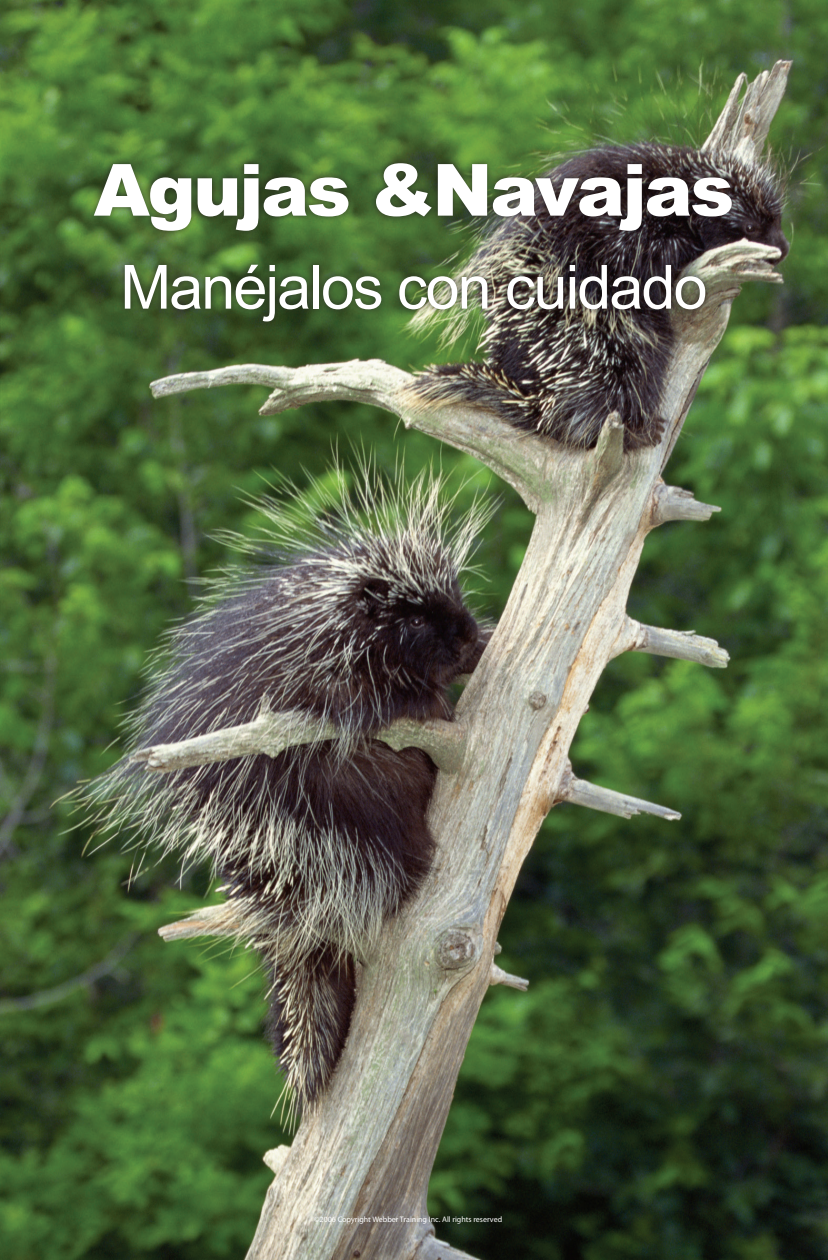
<style>
.page{position:relative;width:828px;height:1260px;background:#fff}
.page>*{position:absolute;margin:0;border:0;box-sizing:border-box;transform-origin:0 0}
.t1{font:900 72px "Arial";letter-spacing:-.03em;color:#fff}
.t2{font:61px "Arial";letter-spacing:-.03em;color:#fff}
.t3{font:8px "Myriad Pro";color:#fff}
</style>
<div class="page">
<img style="left:0;top:0;width:828px;height:1260px">
<div style="left:88px;top:157px;width:651px;height:171px;background:#231f20;opacity:.75"></div>
<h1 class="t1" style="left:94px;top:138px;width:642px">Agujas &amp;Navajas</h1>
<h2 class="t2" style="left:120px;top:247px;width:589px">Manéjalos con cuidado</h2>
<p class="t3" style="left:314px;top:1215px;width:190px">©2006 Copyright Webber Training Inc. All rights reserved</p>
</div>
